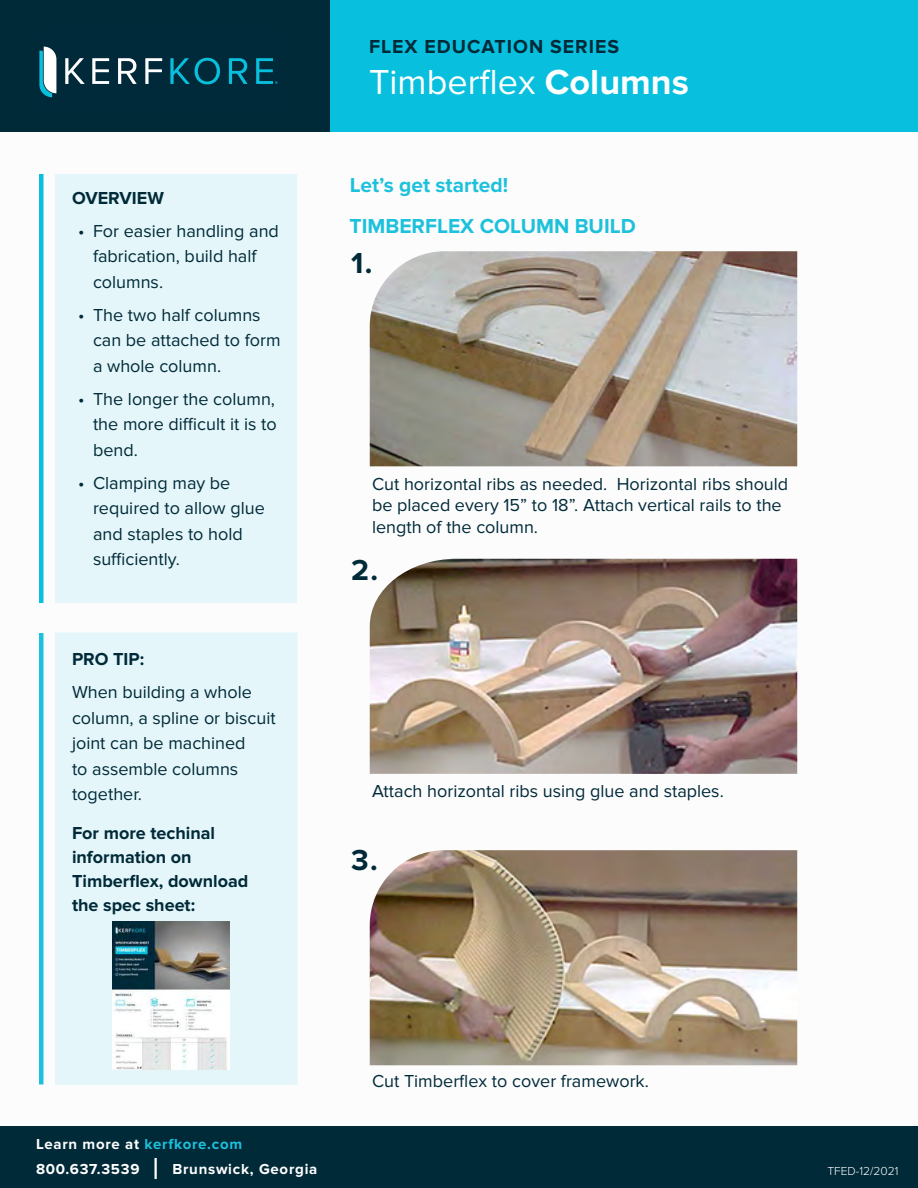
<style>
.page{position:relative;width:918px;height:1188px;background:#fff}
.page>*{position:absolute;margin:0;border:0;box-sizing:border-box;transform-origin:0 0}
.t1{font:36px "Proxima Nova";color:#fff}
.t2{font:700 30px "Proxima Nova";color:#012a39}
.Paragraph_Style_1{font:700 21px "Proxima Nova";color:#1dc1dc}
.t3{font:700 19.5px "Proxima Nova";letter-spacing:.05em;color:#012a39}
.Paragraph_Style_1-2{font:18px/25.5px "Proxima Nova";color:#012a39}
.t4{font:700 18px/24px "Proxima Nova";color:#012a39}
.t5{font:700 15px "Proxima Nova";letter-spacing:.05em;color:#fff}
.t6{font:700 15px "Proxima Nova";letter-spacing:.05em;color:#1dc1dc}
.t7{font:300 12px "Proxima Nova";color:#fff}
.s1{font-weight:700}
.s2{color:#fff}
</style>
<div class="page">
<div style="left:55px;top:174px;width:242px;height:429px;background:#e4f6f9"></div>
<div style="left:312px;top:0;width:606px;height:132px;background:#08c0de"></div>
<div style="left:0;top:0;width:330px;height:132px;background:#012a39"></div>
<div style="left:39px;top:174px;width:5px;height:429px;background:#08c0de"></div>
<div style="left:39px;top:633px;width:5px;height:451px;background:#1dc1dc"></div>
<div style="left:55px;top:633px;width:242px;height:451px;background:#e4f6f9"></div>
<img style="left:112px;top:921px;width:118px;height:149px">
<img style="left:370px;top:251px;width:427px;height:215px">
<img style="left:370px;top:850px;width:427px;height:215px">
<img style="left:370px;top:559px;width:427px;height:215px">
<div style="left:0;top:1126px;width:918px;height:62px;background:#012a39"></div>
<hr style="left:154px;top:1158px;width:3px;height:21px;background:#fff">
<svg style="left:65px;top:58px;width:20px;height:26px"></svg>
<svg style="left:92px;top:58px;width:17px;height:26px"></svg>
<svg style="left:118px;top:58px;width:19px;height:26px"></svg>
<svg style="left:145px;top:58px;width:17px;height:26px"></svg>
<svg style="left:170px;top:58px;width:50px;height:26px"></svg>
<svg style="left:229px;top:58px;width:19px;height:26px"></svg>
<svg style="left:39px;top:47px;width:17px;height:50px"></svg>
<svg style="left:256px;top:58px;width:22px;height:26px"></svg>
<p class="t4" style="left:72px;top:186px;width:93px">OVERVIEW</p>
<p class="Paragraph_Style_1-2" style="left:93px;top:218px;width:187px;text-indent:-15px">• For easier handling and fabrication, build half columns.</p>
<p class="Paragraph_Style_1-2" style="left:93px;top:302px;width:189px;text-indent:-15px">• The two half columns can be attached to form a whole column.</p>
<p class="Paragraph_Style_1-2" style="left:93px;top:386px;width:185px;text-align:justify;text-indent:-15px">• The longer the column, the more difficult it is to bend.</p>
<p class="Paragraph_Style_1-2" style="left:93px;top:470px;width:173px;text-indent:-15px">• Clamping may be required to allow glue and staples to hold sufficiently.</p>
<p class="t4" style="left:72px;top:648px;width:74px">PRO TIP:</p>
<p class="Paragraph_Style_1-2" style="left:72px;top:680px;width:205px">When building a whole column, a spline or biscuit joint can be machined<br>to assemble columns together.</p>
<p class="t4" style="left:72px;top:822px;width:178px">For more techinal information on<br>Timberflex, download the spec sheet:</p>
<p class="t3" style="left:369px;top:35px;width:252px">FLEX EDUCATION SERIES</p>
<p class="t1" style="left:369px;top:61px;width:321px">Timberflex <span class="s1">Columns</span></p>
<p class="Paragraph_Style_1" style="left:350px;top:173px;width:160px">Let’s get started!</p>
<p class="Paragraph_Style_1" style="left:350px;top:214px;width:288px">TIMBERFLEX COLUMN BUILD</p>
<p class="t2" style="left:351px;top:245px;width:23px">1.</p>
<p class="Paragraph_Style_1-2" style="left:372px;top:473px;width:418px;line-height:21.6px">Cut horizontal ribs as needed. Horizontal ribs should be placed every 15” to 18”. Attach vertical rails to the length of the column.</p>
<p class="t2" style="left:351px;top:553px;width:29px">2.</p>
<p class="Paragraph_Style_1-2" style="left:372px;top:779px;width:353px">Attach horizontal ribs using glue and staples.</p>
<p class="t2" style="left:351px;top:842px;width:28px">3.</p>
<p class="Paragraph_Style_1-2" style="left:372px;top:1068px;width:279px">Cut Timberflex to cover framework.</p>
<p class="t6" style="left:36px;top:1135px;width:208px"><span class="s2">Learn more at</span> kerfkore.com</p>
<p class="t5" style="left:36px;top:1161px;width:105px">800.637.3539</p>
<p class="t5" style="left:172px;top:1161px;width:146px">Brunswick, Georgia</p>
<p class="t7" style="left:828px;top:1165px;width:72px">TFED-12/2021</p>
</div>
